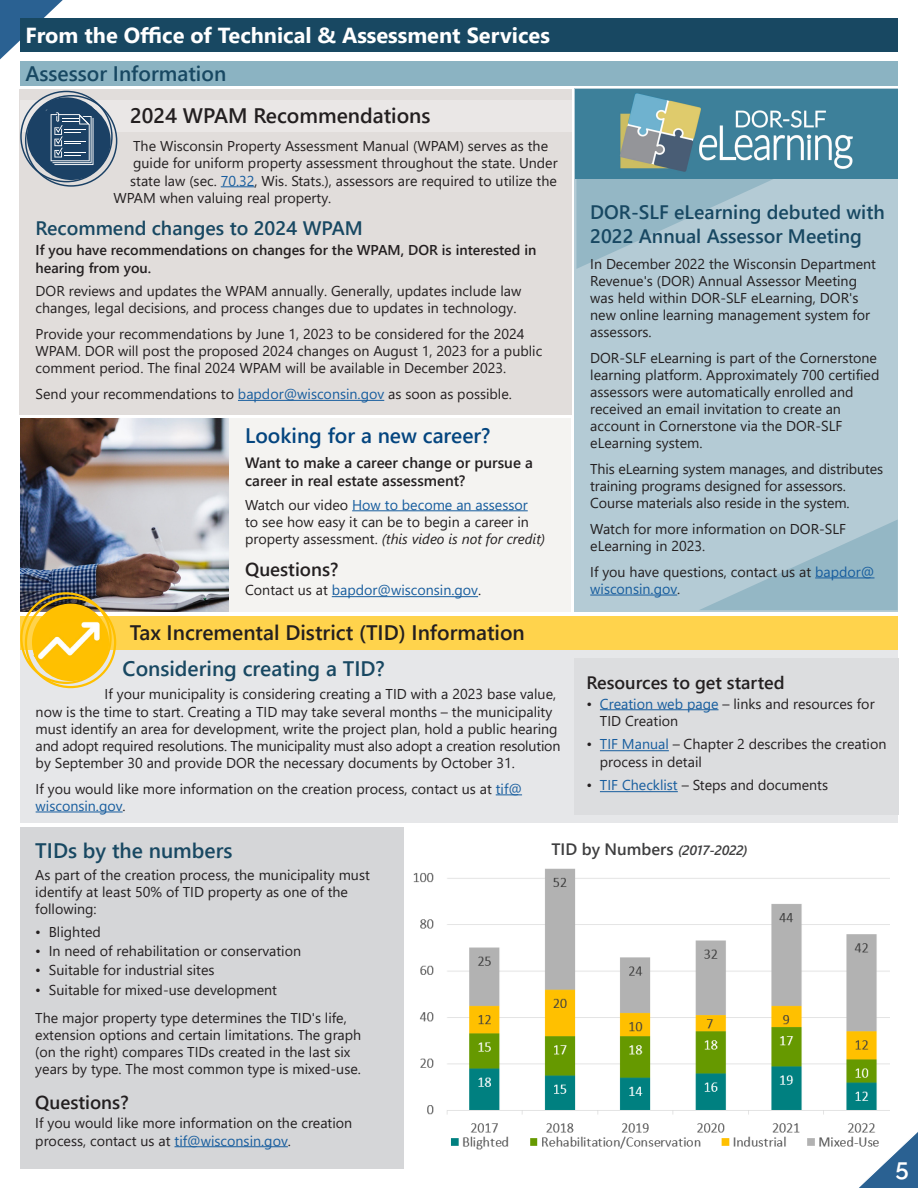
<style>
.page{position:relative;width:918px;height:1188px;background:#fff}
.page>*{position:absolute;margin:0;border:0;box-sizing:border-box;transform-origin:0 0}
.Heading_12__black{font:600 24px "Raleway";color:#fff}
.Heading_14_pt_-_whit{font:700 21.75px "Segoe UI";color:#fff}
.HEading_15_pt__blue{font:600 21px "Segoe UI";color:#184862}
.HEading_15_pt__blue-2{font:600 21px "Segoe UI";color:#231f20}
.Heading_15_pt__white{font:600 21px "Segoe UI";color:#231f20}
.HEading_15_pt__blue-3{font:600 21px "Segoe UI";color:#04457f}
.Heading_12_pt_Blue{font:600 19.5px/23.4px "Segoe UI";color:#184862}
.Heading_14_pt_Blue{font:600 19.5px "Segoe UI";color:#184862}
.Heading_13_pt_Black{font:600 18.75px "Segoe UI";color:#231f20}
.HEading_15_pt__blue-4{font:600 18.75px "Segoe UI";color:#231f20}
.Heading_12__black-2{font:600 18px "Segoe UI";color:#231f20}
.t1{font:600 16.5px "Segoe UI";color:#3e3e3f}
._10_pt_semil_bold{font:600 15px/18px "Segoe UI";color:#231f20}
.Bullet_list_-_black{font:14.25px/17.1px "Segoe UI";color:#231f20}
._10_pt_semil_bold-2{font:600 14.25px/18px "Segoe UI";color:#231f20}
.HEading_15_pt__blue-5{font:14.25px "Segoe UI";color:#175d9e}
.s1{color:#175d9e}
.s2{font-style:italic}
.s3{color:#231f20}
.s4{font-style:italic;font-size:13.5px}
</style>
<div class="page">
<svg style="left:0;top:0;width:63px;height:59px"></svg>
<img style="left:413px;top:868px;width:477px;height:282px">
<div style="left:20px;top:19px;width:878px;height:33px;background:#184862"></div>
<div style="left:20px;top:827px;width:384px;height:341px;background:#d5d6d8"></div>
<div style="left:20px;top:628px;width:878px;height:195px;background:#e6e7e9"></div>
<hr style="left:175px;top:1146px;width:113px;height:1px;background:#175d9e">
<svg style="left:496px;top:794px;width:26px;height:1px"></svg>
<hr style="left:36px;top:812px;width:87px;height:1px;background:#175d9e">
<div style="left:19px;top:89px;width:553px;height:326px;background:#e1dddb"></div>
<div style="left:25px;top:418px;width:546px;height:193px;background:#f4f3f1"></div>
<hr style="left:352px;top:510px;width:176px;height:1px;background:#175d9e">
<hr style="left:332px;top:596px;width:146px;height:1px;background:#175d9e">
<img style="left:20px;top:418px;width:209px;height:193px">
<div style="left:575px;top:88px;width:323px;height:523px;background:#b4cbd5"></div>
<div style="left:576px;top:89px;width:322px;height:90px;background:#3d809a"></div>
<img style="left:620px;top:93px;width:233px;height:79px">
<div style="left:20px;top:100px;width:551px;height:32px;background:#eae7e6"></div>
<hr style="left:221px;top:186px;width:34px;height:1px;background:#175d9e">
<hr style="left:238px;top:400px;width:146px;height:1px;background:#175d9e">
<div style="left:27px;top:97px;width:79px;height:79px;background:#1b4165;border-radius:50%"></div>
<div style="left:32px;top:102px;width:79px;height:78px;background:#1b4165;border-radius:50%"></div>
<svg style="left:46px;top:108px;width:48px;height:57px"></svg>
<svg style="left:576px;top:179px;width:197px;height:90px"></svg>
<svg style="left:700px;top:520px;width:198px;height:90px"></svg>
<hr style="left:815px;top:578px;width:59px;height:1px;background:#175d9e">
<hr style="left:590px;top:595px;width:87px;height:1px;background:#175d9e">
<div style="left:575px;top:658px;width:324px;height:157px;background:#dcdddf"></div>
<hr style="left:600px;top:709px;width:119px;height:1px;background:#175d9e">
<hr style="left:600px;top:750px;width:69px;height:1px;background:#175d9e">
<hr style="left:600px;top:791px;width:78px;height:1px;background:#175d9e">
<div style="left:20px;top:616px;width:878px;height:34px;background:#ffd34c"></div>
<div style="left:20px;top:592px;width:92px;height:92px;border:2px solid #ffc000;border-radius:50%"></div>
<div style="left:32px;top:604px;width:77px;height:77px;background:#ffc000;border-radius:50%"></div>
<div style="left:25px;top:596px;width:91px;height:92px;border:2px solid #ffc000;border-radius:50%"></div>
<img style="left:34px;top:619px;width:69px;height:44px">
<div style="left:20px;top:61px;width:878px;height:25px;background:#8bb3c2"></div>
<svg style="left:855px;top:1127px;width:63px;height:61px"></svg>
<p class="Heading_14_pt_-_whit" style="left:25px;top:15px;width:526px">From the Office of Technical &amp; Assessment Services</p>
<p class="HEading_15_pt__blue" style="left:25px;top:54px;width:202px">Assessor Information</p>
<p class="Heading_15_pt__white" style="left:130px;top:96px;width:302px">2024 WPAM Recommendations</p>
<p class="Bullet_list_-_black" style="left:133px;top:136px;width:417px">The Wisconsin Property Assessment Manual (WPAM) serves as the</p>
<p class="Bullet_list_-_black" style="left:133px;top:154px;width:426px">guide for uniform property assessment throughout the state. Under</p>
<p class="Bullet_list_-_black" style="left:130px;top:171px;width:428px">state law (sec. <span class="s1">70.32</span>, Wis. Stats.), assessors are required to utilize the</p>
<p class="Bullet_list_-_black" style="left:114px;top:188px;width:219px">WPAM when valuing real property.</p>
<p class="Heading_14_pt_Blue" style="left:36px;top:209px;width:329px">Recommend changes to 2024 WPAM</p>
<p class="_10_pt_semil_bold-2" style="left:36px;top:239px;width:502px">If you have recommendations on changes for the WPAM, DOR is interested in hearing from you.</p>
<p class="Bullet_list_-_black" style="left:36px;top:281px;width:487px">DOR reviews and updates the WPAM annually. Generally, updates include law changes, legal decisions, and process changes due to updates in technology.</p>
<p class="Bullet_list_-_black" style="left:36px;top:324px;width:508px">Provide your recommendations by June 1, 2023 to be considered for the 2024<br>WPAM. DOR will post the proposed 2024 changes on August 1, 2023 for a public comment period. The final 2024 WPAM will be available in December 2023.</p>
<p class="Bullet_list_-_black" style="left:36px;top:384px;width:478px">Send your recommendations to <span class="s1">bapdor@wisconsin.gov</span> as soon as possible.</p>
<p class="HEading_15_pt__blue-3" style="left:245px;top:416px;width:247px">Looking for a new career?</p>
<p class="_10_pt_semil_bold" style="left:245px;top:452px;width:289px">Want to make a career change or pursue a career in real estate assessment?</p>
<p class="Bullet_list_-_black" style="left:245px;top:495px;width:302px">Watch our video <span class="s1">How to become an assessor<br></span>to see how easy it can be to begin a career in property assessment. <span class="s2">(this video is not for credit)</span></p>
<p class="HEading_15_pt__blue-4" style="left:245px;top:552px;width:95px">Questions?</p>
<p class="HEading_15_pt__blue-5" style="left:245px;top:577px;width:238px"><span class="s3">Contact us at</span> bapdor@wisconsin.gov<span class="s3">.</span></p>
<p class="HEading_15_pt__blue-2" style="left:130px;top:613px;width:397px">Tax Incremental District (TID) Information</p>
<p class="HEading_15_pt__blue" style="left:123px;top:648px;width:264px">Considering creating a TID?</p>
<p class="Bullet_list_-_black" style="left:36px;top:685px;width:526px;text-indent:69px">If your municipality is considering creating a TID with a 2023 base value, now is the time to start. Creating a TID may take several months – the municipality must identify an area for development, write the project plan, hold a public hearing and adopt required resolutions. The municipality must also adopt a creation resolution by September 30 and provide DOR the necessary documents by October 31.</p>
<p class="Bullet_list_-_black" style="left:36px;top:779px;width:488px">If you would like more information on the creation process, contact us at <span class="s1">tif@ wisconsin.gov</span>.</p>
<p class="Heading_12_pt_Blue" style="left:590px;top:199px;width:296px">DOR-SLF eLearning debuted with<br>2022 Annual Assessor Meeting</p>
<p class="Bullet_list_-_black" style="left:590px;top:254px;width:287px">In December 2022 the Wisconsin Department Revenue's (DOR) Annual Assessor Meeting was held within DOR-SLF eLearning, DOR's new online learning management system for assessors.</p>
<p class="Bullet_list_-_black" style="left:590px;top:348px;width:291px">DOR-SLF eLearning is part of the Cornerstone learning platform. Approximately 700 certified assessors were automatically enrolled and received an email invitation to create an account in Cornerstone via the DOR-SLF eLearning system.</p>
<p class="Bullet_list_-_black" style="left:590px;top:459px;width:294px">This eLearning system manages, and distributes training programs designed for assessors.<br>Course materials also reside in the system.</p>
<p class="Bullet_list_-_black" style="left:590px;top:519px;width:257px">Watch for more information on DOR-SLF eLearning in 2023.</p>
<p class="Bullet_list_-_black" style="left:590px;top:562px;width:286px">If you have questions, contact us at <span class="s1">bapdor@ wisconsin.gov</span>.</p>
<p class="Heading_12__black-2" style="left:586px;top:665px;width:200px">Resources to get started</p>
<p class="Bullet_list_-_black" style="left:600px;top:694px;width:276px;text-indent:-14px">• <span class="s1">Creation web page</span> – links and resources for<br>TID Creation</p>
<p class="Bullet_list_-_black" style="left:600px;top:735px;width:288px;text-indent:-14px">• <span class="s1">TIF Manual</span> – Chapter 2 describes the creation process in detail</p>
<p class="Bullet_list_-_black" style="left:586px;top:776px;width:243px">• <span class="s1">TIF Checklist</span> – Steps and documents</p>
<p class="HEading_15_pt__blue" style="left:35px;top:830px;width:199px">TIDs by the numbers</p>
<p class="Bullet_list_-_black" style="left:35px;top:865px;width:336px">As part of the creation process, the municipality must identify at least 50% of TID property as one of the following:</p>
<p class="Bullet_list_-_black" style="left:35px;top:922px;width:67px">• Blighted</p>
<p class="Bullet_list_-_black" style="left:35px;top:941px;width:267px">• In need of rehabilitation or conservation</p>
<p class="Bullet_list_-_black" style="left:35px;top:961px;width:181px">• Suitable for industrial sites</p>
<p class="Bullet_list_-_black" style="left:35px;top:980px;width:243px">• Suitable for mixed-use development</p>
<p class="Bullet_list_-_black" style="left:35px;top:1008px;width:328px">The major property type determines the TID's life, extension options and certain limitations. The graph (on the right) compares TIDs created in the last six years by type. The most common type is mixed-use.</p>
<p class="Heading_13_pt_Black" style="left:35px;top:1084px;width:95px">Questions?</p>
<p class="Bullet_list_-_black" style="left:35px;top:1114px;width:319px">If you would like more information on the creation process, contact us at <span class="s1">tif@wisconsin.gov</span>.</p>
<p class="t1" style="left:551px;top:834px;width:198px">TID by Numbers <span class="s4">(2017-2022)</span></p>
<p class="Heading_12__black" style="left:895px;top:1154px;width:15px">5</p>
</div>
